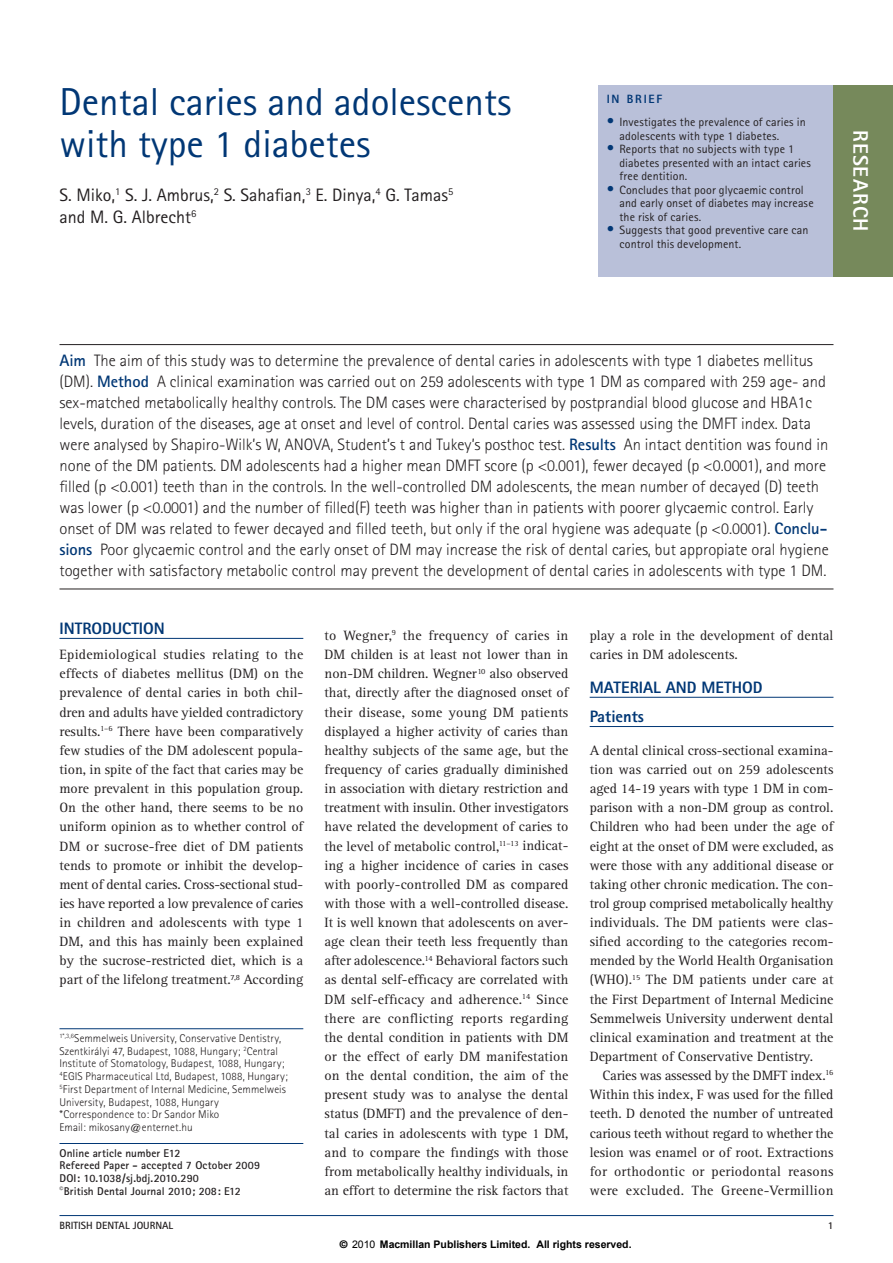
<style>
.page{position:relative;width:893px;height:1263px;background:#fff}
.page>*{position:absolute;margin:0;border:0;box-sizing:border-box;transform-origin:0 0}
.t1{font:39px/42px "Rotis Sans Serif";color:#013775}
.t2{font:800 21px "Rotis Sans Serif";letter-spacing:.05em;color:#fff}
.t3{font:18px/22.5px "Rotis Sans Serif";color:#231f20}
.t4{font:300 16.5px/21px "Rotis Sans Serif";color:#231f20}
.t5{font:800 16.5px/29.2px "Rotis Sans Serif";color:#013775}
.t6{font:13.95px/19.2px "Rotis Serif";color:#231f20;text-align:justify}
.t7{font:12px/13.5px "Rotis Sans Serif";letter-spacing:.01em;color:#231f20}
.t8{font:800 12px "Rotis Sans Serif";letter-spacing:.15em;color:#013775}
.t9{font:300 11.25px/12.8px "Rotis Sans Serif";letter-spacing:.01em;color:#231f20}
.t10{font:700 11.25px/12.8px "Rotis Sans Serif";letter-spacing:.01em;color:#231f20}
.t11{font:700 10.5px "Arial";color:#000}
.t12{font:700 10.5px "Rotis Sans Serif";color:#231f20}
.s1{font-size:15px;color:#013775}
.s2{font-weight:700;color:#013775}
.s3{font-family:"Helvetica"}
.s4{font-weight:400}
</style>
<div class="page">
<hr style="left:59px;top:638px;width:244px;height:1px;background:#013775">
<hr style="left:59px;top:344px;width:774px;height:1px;background:#231f20">
<hr style="left:59px;top:589px;width:774px;height:1px;background:#231f20">
<hr style="left:590px;top:697px;width:243px;height:1px;background:#013775">
<hr style="left:590px;top:726px;width:243px;height:1px;background:#013775">
<hr style="left:59px;top:1028px;width:244px;height:1px;background:#013775">
<hr style="left:59px;top:1143px;width:244px;height:1px;background:#013775">
<div style="left:598px;top:85px;width:295px;height:191px;background:#b9c0d9"></div>
<div style="left:833px;top:85px;width:60px;height:191px;background:#76895b"></div>
<hr style="left:59px;top:1215px;width:774px;height:1px;background:#013775">
<h1 class="t1" style="left:59px;top:85px;width:453px">Dental caries and adolescents with type 1 diabetes</h1>
<p class="t3" style="left:59px;top:185px;width:395px">S. Miko,<sup>1</sup> S. J. Ambrus,<sup>2</sup> S. Sahafian,<sup>3</sup> E. Dinya,<sup>4</sup> G. Tamas<sup>5 </sup>and M. G. Albrecht<sup>6</sup></p>
<p class="t8" style="left:607px;top:94px;width:57px">IN BRIEF</p>
<p class="t7" style="left:619px;top:117px;width:188px;text-indent:-13px"><span class="s1">•</span> Investigates the prevalence of caries in adolescents with type 1 diabetes.</p>
<p class="t7" style="left:619px;top:144px;width:193px;text-indent:-13px"><span class="s1">•</span> Reports that no subjects with type 1 diabetes presented with an intact caries free dentition.</p>
<p class="t7" style="left:619px;top:184px;width:196px;text-indent:-13px"><span class="s1">•</span> Concludes that poor glycaemic control and early onset of diabetes may increase the risk of caries.</p>
<p class="t7" style="left:619px;top:225px;width:190px;text-indent:-13px"><span class="s1">•</span> Suggests that good preventive care can control this development.</p>
<h2 class="t2" style="left:868px;top:130px;width:103px;rotate:90deg">RESEARCH</h2>
<p class="t4" style="left:59px;top:352px;width:771px"><span class="s2">Aim</span> The aim of this study was to determine the prevalence of dental caries in adolescents with type 1 diabetes mellitus (DM). <span class="s2">Method</span> A clinical examination was carried out on 259 adolescents with type 1 DM as compared with 259 age- and sex-matched metabolically healthy controls. The DM cases were characterised by postprandial blood glucose and HBA1c levels, duration of the diseases, age at onset and level of control. Dental caries was assessed using the DMFT index. Data were analysed by Shapiro-Wilk’s W, ANOVA, Student’s t and Tukey’s posthoc test. <span class="s2">Results</span> An intact dentition was found in none of the DM patients. DM adolescents had a higher mean DMFT score (p &lt;0.001), fewer decayed (p &lt;0.0001), and more filled (p &lt;0.001) teeth than in the controls. In the well-controlled DM adolescents, the mean number of decayed (D) teeth was lower (p &lt;0.0001) and the number of filled(F) teeth was higher than in patients with poorer glycaemic control. Early onset of DM was related to fewer decayed and filled teeth, but only if the oral hygiene was adequate (p &lt;0.0001). <span class="s2">Conclu&shy;sions</span> Poor glycaemic control and the early onset of DM may increase the risk of dental caries, but appropiate oral hygiene together with satisfactory metabolic control may prevent the development of dental caries in adolescents with type 1 DM.</p>
<p class="t5" style="left:59px;top:615px;width:107px">INTRODUCTION</p>
<p class="t6" style="left:59px;top:646px;width:245px">Epidemiological studies relating to the effects of diabetes mellitus (DM) on the prevalence of dental caries in both chil&shy;dren and adults have yielded contradictory results.<sup>1–6</sup> There have been comparatively few studies of the DM adolescent popula&shy;tion, in spite of the fact that caries may be more prevalent in this population group.<br>On the other hand, there seems to be no uniform opinion as to whether control of DM or sucrose-free diet of DM patients tends to promote or inhibit the develop&shy;ment of dental caries. Cross-sectional stud&shy;ies have reported a low prevalence of caries in children and adolescents with type 1<br>DM, and this has mainly been explained by the sucrose-restricted diet, which is a part of the lifelong treatment.<sup>7,8</sup> According</p>
<p class="t9" style="left:59px;top:1033px;width:230px"><sup>1*,3,6</sup>Semmelweis University, Conservative Dentistry, Szentkirályi 47, Budapest, 1088, Hungary; <sup>2</sup>Central Institute of Stomatology, Budapest, 1088, Hungary; <sup>4</sup>EGIS Pharmaceutical Ltd, Budapest, 1088, Hungary; <sup>5</sup>First Department of Internal Medicine, Semmelweis University, Budapest, 1088, Hungary *Correspondence to: Dr Sandor Miko<br>Email: mikosany@enternet.hu</p>
<p class="t10" style="left:59px;top:1148px;width:202px">Online article number E12<br>Refereed Paper - accepted 7 October 2009<br>DOI: 10.1038/sj.bdj.2010.290<br><sup>©</sup>British Dental Journal 2010; 208: E12</p>
<p class="t6" style="left:325px;top:627px;width:245px">to Wegner,<sup>9</sup> the frequency of caries in DM childen is at least not lower than in non-DM children. Wegner<sup>10</sup> also observed that, directly after the diagnosed onset of their disease, some young DM patients displayed a higher activity of caries than healthy subjects of the same age, but the frequency of caries gradually diminished in association with dietary restriction and treatment with insulin. Other investigators have related the development of caries to the level of metabolic control,<sup>11–13</sup> indicat&shy;ing a higher incidence of caries in cases with poorly-controlled DM as compared with those with a well-controlled disease.<br>It is well known that adolescents on aver&shy;age clean their teeth less frequently than after adolescence.<sup>14</sup> Behavioral factors such as dental self-efficacy are correlated with DM self-efficacy and adherence.<sup>14</sup> Since there are conflicting reports regarding the dental condition in patients with DM or the effect of early DM manifestation on the dental condition, the aim of the present study was to analyse the dental status (DMFT) and the prevalence of den&shy;tal caries in adolescents with type 1 DM, and to compare the findings with those from metabolically healthy individuals, in an effort to determine the risk factors that</p>
<p class="t6" style="left:590px;top:627px;width:245px">play a role in the development of dental caries in DM adolescents.</p>
<p class="t5" style="left:590px;top:674px;width:174px">MATERIAL AND METHOD<br>Patients</p>
<p class="t6" style="left:590px;top:742px;width:245px">A dental clinical cross-sectional examina&shy;tion was carried out on 259 adolescents aged 14-19 years with type 1 DM in com&shy;parison with a non-DM group as control.<br>Children who had been under the age of eight at the onset of DM were excluded, as were those with any additional disease or taking other chronic medication. The con&shy;trol group comprised metabolically healthy individuals. The DM patients were clas&shy;sified according to the categories recom&shy;mended by the World Health Organisation (WHO).<sup>15</sup> The DM patients under care at the First Department of Internal Medicine Semmelweis University underwent dental clinical examination and treatment at the Department of Conservative Dentistry.</p>
<p class="t6" style="left:590px;top:1067px;width:245px;text-indent:13px">Caries was assessed by the DMFT index.<sup>16<br></sup>Within this index, F was used for the filled teeth. D denoted the number of untreated carious teeth without regard to whether the lesion was enamel or of root. Extractions for orthodontic or periodontal reasons were excluded. The Greene-Vermillion</p>
<p class="t12" style="left:59px;top:1221px;width:115px">BRITISH DENTAL JOURNAL</p>
<p class="t12" style="left:828px;top:1221px;width:7px">1</p>
<p class="t11" style="left:340px;top:1237px;width:293px"><span class="s3">©</span> <span class="s4">2010</span> Macmillan Publishers Limited. All rights reserved.</p>
</div>
